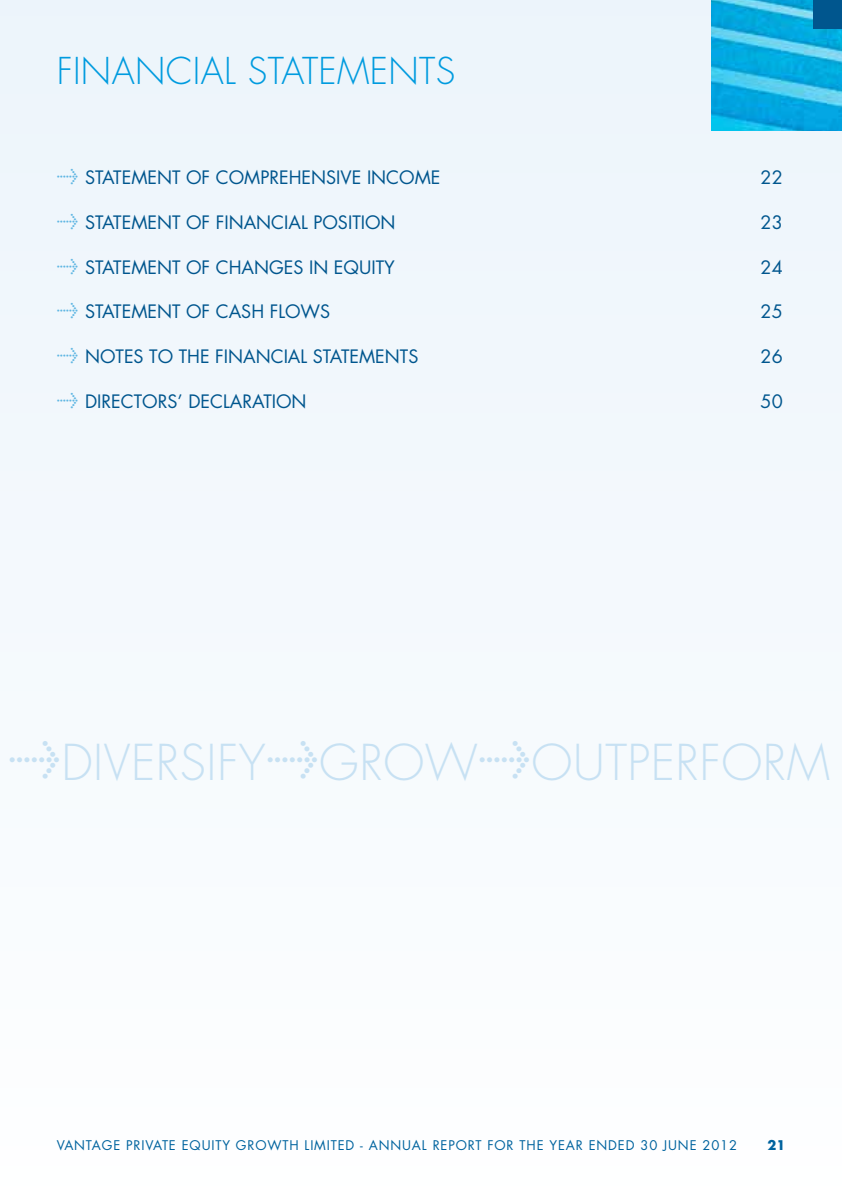
<style>
.page{position:relative;width:842px;height:1191px;background:#f4f9fd}
.page>*{position:absolute;margin:0;border:0;box-sizing:border-box;transform-origin:0 0}
.t1{font:300 48.2px "Futura";letter-spacing:.01em;color:#c7e1f3}
.t2{font:300 36px "Futura";letter-spacing:.01em;color:#009bdf}
.t3{font:18px "Futura";color:#00568e}
.t4{font:13px "Futura";letter-spacing:.065em;color:#00639e}
.t5{font:700 13px "Futura";color:#00639e}
.s1{font-family:"Meta Plus";color:#61b7e3}
.s2{font-family:"Meta Plus";font-weight:400;font-size:43.8px}
</style>
<div class="page">
<img style="left:711px;top:0;width:131px;height:130px">
<div style="left:814px;top:0;width:28px;height:28px;background:#00568e"></div>
<h2 class="t2" style="left:57px;top:48px;width:397px">FINANC IAL STATEMENTS</h2>
<p class="t3" style="left:57px;top:165px;width:385px"><span class="s1">&gt;</span> STATEMENT OF COMPREHENSIVE INCOME</p>
<p class="t3" style="left:761px;top:165px;width:24px">22</p>
<p class="t3" style="left:57px;top:210px;width:340px"><span class="s1">&gt;</span> STATEMENT OF F INANCIAL POSITION</p>
<p class="t3" style="left:761px;top:210px;width:24px">23</p>
<p class="t3" style="left:57px;top:255px;width:340px"><span class="s1">&gt;</span> STATEMENT OF CHANGES IN EQUITY</p>
<p class="t3" style="left:761px;top:255px;width:24px">24</p>
<p class="t3" style="left:57px;top:299px;width:275px"><span class="s1">&gt;</span> STATEMENT OF CASH F LOWS</p>
<p class="t3" style="left:761px;top:299px;width:24px">25</p>
<p class="t3" style="left:57px;top:344px;width:363px"><span class="s1">&gt;</span> N OTES TO THE F INANCIAL STATEMENTS</p>
<p class="t3" style="left:761px;top:344px;width:24px">26</p>
<p class="t3" style="left:57px;top:389px;width:251px"><span class="s1">&gt;</span> DIRECTORS’ DECLARATION</p>
<p class="t3" style="left:761px;top:389px;width:24px">50</p>
<h1 class="t1" style="left:9px;top:731px;width:823px"><span class="s2">&gt;</span>DIVERSIFY<span class="s2">&gt;</span>GROW<span class="s2">&gt;</span>OUTPERFORM</h1>
<p class="t4" style="left:57px;top:1136px;width:682px">VANTAGE PRIVATE EQUITY GROWTH LIMITED - ANNUAL REPORT FOR THE YEAR ENDED 30 JUNE 2012</p>
<p class="t5" style="left:767px;top:1135px;width:19px">21</p>
</div>
